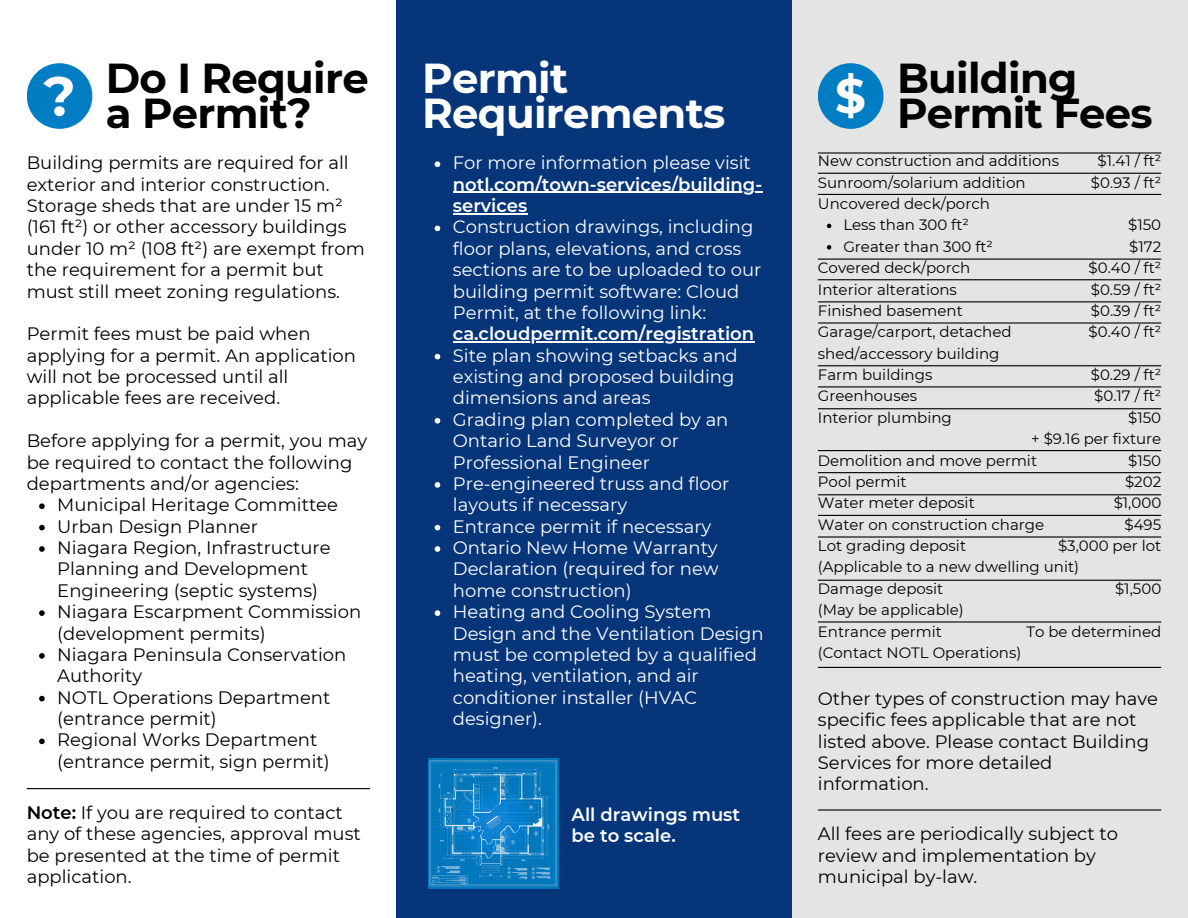
<style>
.page{position:relative;width:1188px;height:918px;background:#fff}
.page>*{position:absolute;margin:0;border:0;box-sizing:border-box;transform-origin:0 0}
.t1{font:700 55.05px "Montserrat";color:#fff}
.t2{font:700 48.3px "Montserrat";color:#fff}
.t3{font:700 41.85px/34.8px "Montserrat";letter-spacing:-.015em;color:#000}
.t4{font:700 41.85px/34.8px "Montserrat";letter-spacing:-.015em;color:#fff}
.t5{font:18px/21.3px "Montserrat";color:#000}
.t6{font:18px/21.3px "Montserrat";color:#fff}
.t7{font:600 18px/21.3px "Montserrat";color:#fff}
.t8{font:15px "Montserrat";color:#000}
.s1{font-weight:600}
.s2{font-weight:400}
</style>
<div class="page">
<div style="left:396px;top:0;width:396px;height:918px;background:#06357a"></div>
<div style="left:792px;top:0;width:396px;height:918px;background:#e4e4e5"></div>
<hr style="left:818px;top:173px;width:343px;height:1px;background:#000">
<hr style="left:818px;top:152px;width:343px;height:2px;background:#000">
<hr style="left:818px;top:194px;width:343px;height:1px;background:#000">
<hr style="left:818px;top:259px;width:343px;height:1px;background:#000">
<hr style="left:818px;top:279px;width:343px;height:1px;background:#000">
<hr style="left:818px;top:301px;width:343px;height:1px;background:#000">
<hr style="left:818px;top:322px;width:343px;height:2px;background:#000">
<hr style="left:818px;top:408px;width:343px;height:1px;background:#000">
<hr style="left:818px;top:450px;width:343px;height:1px;background:#000">
<hr style="left:818px;top:472px;width:343px;height:1px;background:#000">
<hr style="left:818px;top:494px;width:343px;height:1px;background:#000">
<hr style="left:818px;top:515px;width:343px;height:1px;background:#000">
<hr style="left:818px;top:536px;width:343px;height:2px;background:#000">
<hr style="left:818px;top:580px;width:343px;height:1px;background:#000">
<hr style="left:818px;top:621px;width:343px;height:2px;background:#000">
<hr style="left:818px;top:667px;width:343px;height:1px;background:#000">
<hr style="left:818px;top:809px;width:343px;height:2px;background:#000">
<hr style="left:818px;top:365px;width:343px;height:1px;background:#000">
<hr style="left:818px;top:386px;width:343px;height:1px;background:#000">
<svg style="left:827px;top:224px;width:4px;height:4px"></svg>
<svg style="left:827px;top:245px;width:4px;height:5px"></svg>
<hr style="left:27px;top:788px;width:343px;height:1px;background:#000">
<div style="left:27px;top:63px;width:65px;height:66px;background:#007dc3;border-radius:50%"></div>
<div style="left:818px;top:63px;width:66px;height:66px;background:#007dc3;border-radius:50%"></div>
<img style="left:429px;top:759px;width:129px;height:129px">
<svg style="left:39px;top:503px;width:6px;height:6px"></svg>
<svg style="left:39px;top:525px;width:6px;height:5px"></svg>
<svg style="left:39px;top:546px;width:6px;height:6px"></svg>
<svg style="left:39px;top:610px;width:6px;height:6px"></svg>
<svg style="left:39px;top:653px;width:6px;height:6px"></svg>
<svg style="left:39px;top:696px;width:6px;height:5px"></svg>
<svg style="left:39px;top:739px;width:6px;height:5px"></svg>
<svg style="left:435px;top:161px;width:5px;height:6px"></svg>
<hr style="left:453px;top:192px;width:309px;height:1px;background:#fff">
<hr style="left:453px;top:213px;width:74px;height:1px;background:#fff">
<svg style="left:435px;top:226px;width:5px;height:5px"></svg>
<hr style="left:453px;top:341px;width:301px;height:2px;background:#fff">
<svg style="left:435px;top:354px;width:5px;height:5px"></svg>
<svg style="left:435px;top:418px;width:5px;height:6px"></svg>
<svg style="left:435px;top:482px;width:5px;height:6px"></svg>
<svg style="left:435px;top:525px;width:5px;height:5px"></svg>
<svg style="left:435px;top:546px;width:5px;height:6px"></svg>
<svg style="left:435px;top:610px;width:5px;height:6px"></svg>
<h3 class="t4" style="left:422px;top:60px;width:305px">Permit<br>Requirements</h3>
<p class="t3" style="left:106px;top:60px;width:264px">Do I Require a Permit?</p>
<p class="t3" style="left:897px;top:60px;width:257px">Building<br>Permit Fees</p>
<p class="t1" style="left:43px;top:62px;width:34px">?</p>
<h3 class="t2" style="left:835px;top:67px;width:32px">$</h3>
<p class="t5" style="left:27px;top:152px;width:340px">Building permits are required for all exterior and interior construction.<br>Storage sheds that are under 15 m² (161 ft²) or other accessory buildings under 10 m² (108 ft²) are exempt from the requirement for a permit but must still meet zoning regulations.</p>
<p class="t5" style="left:27px;top:323px;width:331px">Permit fees must be paid when applying for a permit. An application will not be processed until all applicable fees are received.</p>
<p class="t5" style="left:27px;top:430px;width:342px">Before applying for a permit, you may be required to contact the following departments and/or agencies:</p>
<p class="t5" style="left:57px;top:494px;width:282px">Municipal Heritage Committee</p>
<p class="t5" style="left:57px;top:516px;width:202px">Urban Design Planner</p>
<p class="t5" style="left:57px;top:537px;width:275px">Niagara Region, Infrastructure<br>Planning and Development<br>Engineering (septic systems)</p>
<p class="t5" style="left:57px;top:601px;width:306px">Niagara Escarpment Commission (development permits)</p>
<p class="t5" style="left:57px;top:644px;width:291px">Niagara Peninsula Conservation<br>Authority</p>
<p class="t5" style="left:57px;top:687px;width:275px">NOTL Operations Department (entrance permit)</p>
<p class="t5" style="left:57px;top:729px;width:274px">Regional Works Department (entrance permit, sign permit)</p>
<p class="t5" style="left:27px;top:802px;width:336px"><span class="s1">Note:</span> If you are required to contact any of these agencies, approval must be presented at the time of permit application.</p>
<p class="t6" style="left:453px;top:152px;width:299px">For more information please visit</p>
<p class="t7" style="left:453px;top:174px;width:311px">notl.com/town-services/building&shy;services<br><span class="s2">Construction drawings, including</span></p>
<p class="t6" style="left:453px;top:238px;width:310px">floor plans, elevations, and cross sections are to be uploaded to our building permit software: Cloud Permit, at the following link:</p>
<p class="t6" style="left:453px;top:323px;width:303px"><span class="s1">ca.cloudpermit.com/registration<br></span>Site plan showing setbacks and existing and proposed building dimensions and areas<br>Grading plan completed by an</p>
<p class="t6" style="left:453px;top:430px;width:278px">Ontario Land Surveyor or<br>Professional Engineer<br>Pre-engineered truss and floor</p>
<p class="t6" style="left:453px;top:494px;width:260px">layouts if necessary<br>Entrance permit if necessary</p>
<p class="t6" style="left:453px;top:537px;width:267px;text-align:justify">Ontario New Home Warranty Declaration (required for new home construction)</p>
<p class="t6" style="left:453px;top:601px;width:312px">Heating and Cooling System<br>Design and the Ventilation Design must be completed by a qualified heating, ventilation, and air conditioner installer (HVAC designer).</p>
<p class="t7" style="left:572px;top:804px;width:170px">All drawings must be to scale.</p>
<p class="t8" style="left:1098px;top:152px;width:65px">$1.41 / ft²</p>
<h1 class="t8" style="left:1091px;top:173px;width:72px">$0.93 / ft²</h1>
<p class="t8" style="left:1128px;top:216px;width:35px">$150</p>
<p class="t8" style="left:1129px;top:237px;width:33px">$172</p>
<p class="t8" style="left:1089px;top:259px;width:74px">$0.40 / ft²</p>
<p class="t8" style="left:1091px;top:280px;width:72px">$0.59 / ft²</p>
<p class="t8" style="left:1091px;top:301px;width:72px">$0.39 / ft²</p>
<p class="t8" style="left:1089px;top:323px;width:74px">$0.40 / ft²</p>
<p class="t8" style="left:1091px;top:366px;width:72px">$0.29 / ft²</p>
<p class="t8" style="left:1094px;top:387px;width:69px">$0.17 / ft²</p>
<p class="t8" style="left:1128px;top:408px;width:35px">$150</p>
<p class="t8" style="left:1031px;top:430px;width:132px">+ $9.16 per fixture</p>
<p class="t8" style="left:1128px;top:451px;width:35px">$150</p>
<p class="t8" style="left:1125px;top:472px;width:38px">$202</p>
<p class="t8" style="left:1114px;top:494px;width:49px">$1,000</p>
<p class="t8" style="left:1125px;top:515px;width:38px">$495</p>
<p class="t8" style="left:1058px;top:537px;width:105px">$3,000 per lot</p>
<p class="t8" style="left:1115px;top:579px;width:48px">$1,500</p>
<p class="t8" style="left:1026px;top:622px;width:136px">To be determined</p>
<p class="t8" style="left:818px;top:152px;width:243px">New construction and additions</p>
<h1 class="t8" style="left:818px;top:173px;width:209px">Sunroom/solarium addition</h1>
<h3 class="t8" style="left:818px;top:195px;width:174px">Uncovered deck/porch</h3>
<h3 class="t8" style="left:843px;top:216px;width:127px">Less than 300 ft²</h3>
<h3 class="t8" style="left:843px;top:237px;width:151px">Greater than 300 ft²</h3>
<p class="t8" style="left:818px;top:259px;width:154px">Covered deck/porch</p>
<p class="t8" style="left:818px;top:280px;width:141px">Interior alterations</p>
<p class="t8" style="left:818px;top:301px;width:146px">Finished basement</p>
<p class="t8" style="left:818px;top:323px;width:195px">Garage/carport, detached</p>
<p class="t8" style="left:818px;top:344px;width:183px">shed/accessory building</p>
<p class="t8" style="left:818px;top:366px;width:116px">Farm buildings</p>
<p class="t8" style="left:818px;top:387px;width:101px">Greenhouses</p>
<h3 class="t8" style="left:818px;top:408px;width:136px">Interior plumbing</h3>
<p class="t8" style="left:818px;top:451px;width:221px">Demolition and move permit</p>
<p class="t8" style="left:818px;top:472px;width:90px">Pool permit</p>
<p class="t8" style="left:818px;top:494px;width:158px">Water meter deposit</p>
<p class="t8" style="left:818px;top:515px;width:228px">Water on construction charge</p>
<p class="t8" style="left:818px;top:537px;width:150px">Lot grading deposit</p>
<p class="t8" style="left:818px;top:558px;width:263px">(Applicable to a new dwelling unit)</p>
<p class="t8" style="left:818px;top:579px;width:127px">Damage deposit</p>
<p class="t8" style="left:818px;top:601px;width:148px">(May be applicable)</p>
<p class="t8" style="left:818px;top:622px;width:125px">Entrance permit</p>
<h2 class="t8" style="left:818px;top:643px;width:205px">(Contact NOTL Operations)</h2>
<p class="t5" style="left:818px;top:688px;width:342px">Other types of construction may have specific fees applicable that are not listed above. Please contact Building<br>Services for more detailed information.</p>
<p class="t5" style="left:818px;top:823px;width:302px">All fees are periodically subject to review and implementation by municipal by-law.</p>
</div>
